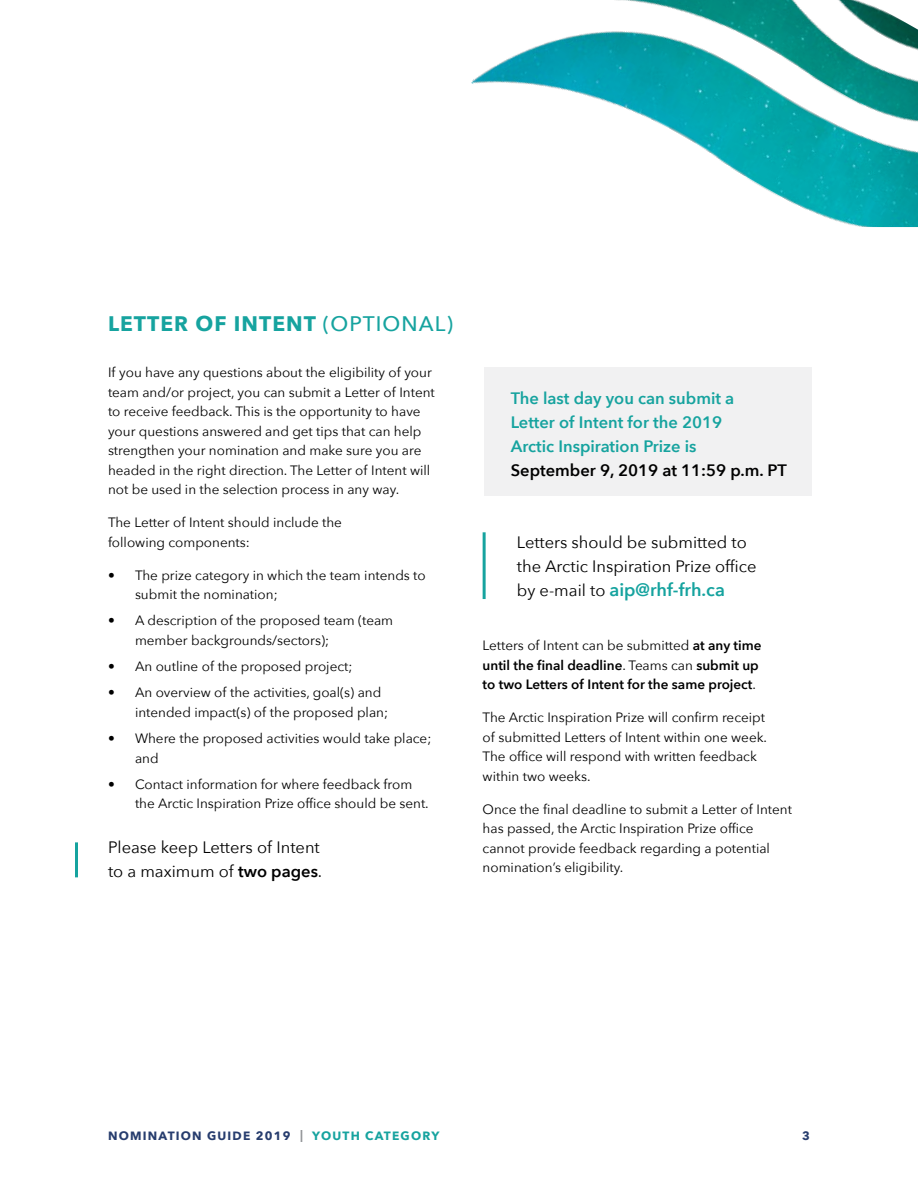
<style>
.page{position:relative;width:918px;height:1188px;background:#fff}
.page>*{position:absolute;margin:0;border:0;box-sizing:border-box;transform-origin:0 0}
.t1{font:700 21px "Avenir Next";letter-spacing:.05em;color:#16a39f}
.t2{font:600 18px "Avenir Next";color:#16a39f}
.t3{font:16.5px/24px "Avenir Next";color:#000}
.t4{font:600 16.5px/24px "Avenir Next";color:#16a39f}
.t5{font:600 16.5px "Avenir Next";color:#000}
.t6{font:13.5px/19.5px "Avenir Next";color:#000}
.t7{font:600 13.5px/19.5px "Avenir Next";color:#000}
.t8{font:700 12px "Avenir Next";letter-spacing:.1em;color:#273d6e}
.s1{font-weight:500}
.s2{font-weight:600}
.s3{font-weight:400;font-size:16.5px;color:#000}
.s4{font-weight:400}
.s5{color:#939598}
.s6{color:#16a39f}
</style>
<div class="page">
<img style="left:471px;top:0;width:447px;height:227px">
<hr style="left:75px;top:842px;width:3px;height:35px;background:#16a39f">
<hr style="left:483px;top:532px;width:3px;height:67px;background:#16a39f">
<div style="left:484px;top:367px;width:327px;height:129px;background:#f1f1f2"></div>
<h1 class="t1" style="left:108px;top:305px;width:347px">LETTER OF INTENT <span class="s1">(OPTIONAL)</span></h1>
<p class="t6" style="left:108px;top:362px;width:328px">If you have any questions about the eligibility of your team and/or project, you can submit a Letter of Intent to receive feedback. This is the opportunity to have your questions answered and get tips that can help strengthen your nomination and make sure you are headed in the right direction. The Letter of Intent will not be used in the selection process in any way.</p>
<p class="t6" style="left:108px;top:512px;width:236px">The Letter of Intent should include the following components:</p>
<p class="t6" style="left:135px;top:565px;width:292px;text-indent:-27px">• The prize category in which the team intends to submit the nomination;</p>
<p class="t6" style="left:135px;top:610px;width:260px;text-indent:-27px">• A description of the proposed team (team member backgrounds/sectors);</p>
<p class="t6" style="left:108px;top:656px;width:246px">• An outline of the proposed project;</p>
<p class="t6" style="left:135px;top:682px;width:255px;text-indent:-27px">• An overview of the activities, goal(s) and intended impact(s) of the proposed plan;</p>
<p class="t6" style="left:135px;top:728px;width:298px;text-indent:-27px">• Where the proposed activities would take place; and</p>
<p class="t6" style="left:135px;top:774px;width:295px;text-indent:-27px">• Contact information for where feedback from the Arctic Inspiration Prize office should be sent.</p>
<p class="t3" style="left:108px;top:834px;width:216px">Please keep Letters of Intent to a maximum of <span class="s2">two pages</span>.</p>
<p class="t4" style="left:511px;top:386px;width:225px">The last day you can submit a<br>Letter of Intent for the 2019<br>Arctic Inspiration Prize is</p>
<p class="t5" style="left:511px;top:456px;width:278px">September 9, 2019 at 11:59 p.m. PT</p>
<p class="t3" style="left:517px;top:529px;width:241px">Letters should be submitted to the Arctic Inspiration Prize office</p>
<h2 class="t2" style="left:517px;top:574px;width:210px"><span class="s3">by e-mail to</span> aip@rhf-frh.ca</h2>
<p class="t7" style="left:483px;top:635px;width:281px"><span class="s4">Letters of Intent can be submitted</span> at any time until the final deadline<span class="s4">. Teams can</span> submit up to two Letters of Intent for the same project<span class="s4">.</span></p>
<p class="t6" style="left:483px;top:707px;width:286px">The Arctic Inspiration Prize will confirm receipt of submitted Letters of Intent within one week.<br>The office will respond with written feedback within two weeks.</p>
<p class="t6" style="left:483px;top:799px;width:311px">Once the final deadline to submit a Letter of Intent has passed, the Arctic Inspiration Prize office cannot provide feedback regarding a potential nomination’s eligibility.</p>
<p class="t8" style="left:108px;top:1126px;width:333px">NOMINATION GUIDE 2019 <span class="s5">|</span> <span class="s6">YOUTH CATEGORY</span></p>
<p class="t8" style="left:802px;top:1126px;width:9px">3</p>
</div>
